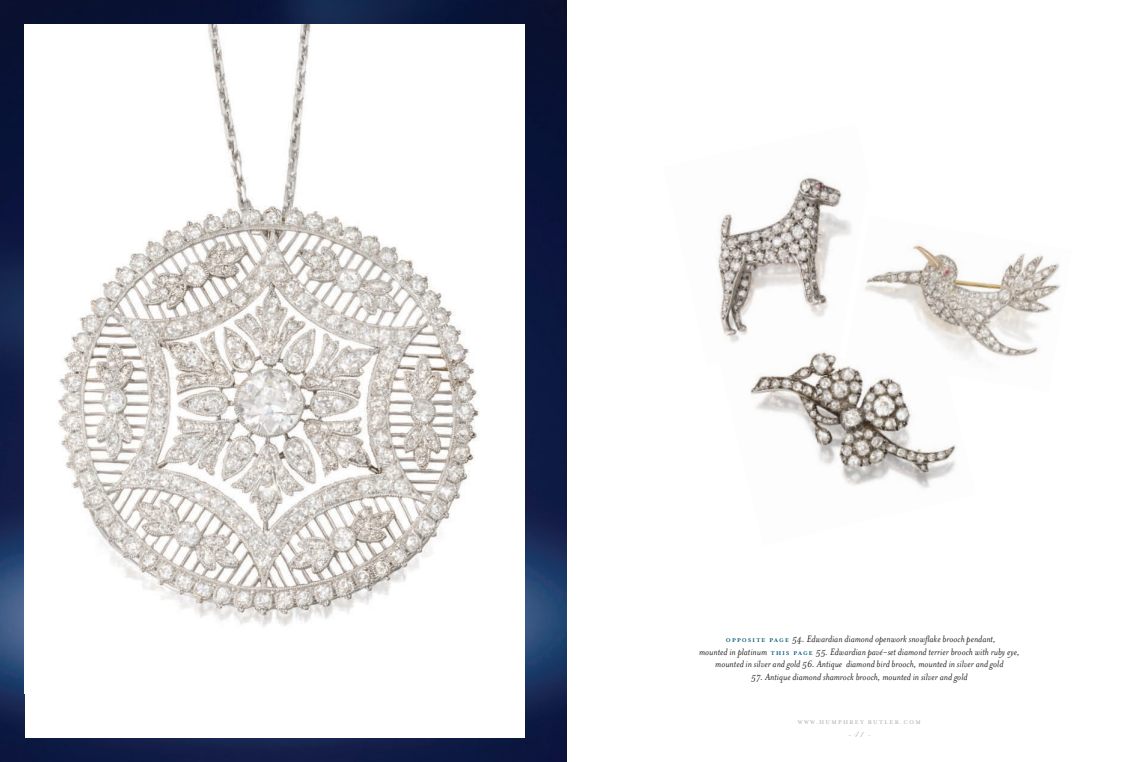
<style>
.page{position:relative;width:1134px;height:762px;background:#fff}
.page>*{position:absolute;margin:0;border:0;box-sizing:border-box;transform-origin:0 0}
.t1{font:italic 10.62px/12.8px "Mrs Eaves";color:#231f20;text-align:center}
.t2{font:10px "Snell Roundhand Script";color:#adaeb2}
.t3{font:700 6.25px "Mrs Eaves";letter-spacing:.2em;color:#bcbdc0}
.s1{font-weight:700;font-style:normal;font-size:6.25px;color:#005576}
.s2{font-family:"Mrs Eaves";font-weight:700;font-size:7.5px;color:#c7c8ca}
</style>
<div class="page">
<img style="left:0;top:0;width:567px;height:762px">
<img style="left:750px;top:367px;width:206px;height:121px">
<img style="left:718px;top:177px;width:121px;height:188px">
<svg style="left:839px;top:190px;width:6px;height:202px"></svg>
<img style="left:845px;top:220px;width:216px;height:172px">
<div style="left:25px;top:25px;width:499px;height:712px;background:#fff"></div>
<img style="left:58px;top:25px;width:422px;height:602px">
<p class="t1" style="left:699px;top:632px;width:322px"><span class="s1">O P P O S I T E PA G E</span> 54. Edwardian diamond openwork snowflake brooch pendant,<br>mounted in platinum <span class="s1">T H I S PA G E</span> 55. Edwardian pavé-set diamond terrier brooch with ruby eye, mounted in silver and gold 56. Antique diamond bird brooch, mounted in silver and gold</p>
<p class="t1" style="left:751px;top:670px;width:218px">57. Antique diamond shamrock brooch, mounted in silver and gold</p>
<p class="t3" style="left:798px;top:719px;width:124px">WWW.HUMPHREY BUTLER.COM</p>
<p class="t2" style="left:848px;top:728px;width:24px"><span class="s2">-</span> 41 -</p>
</div>
